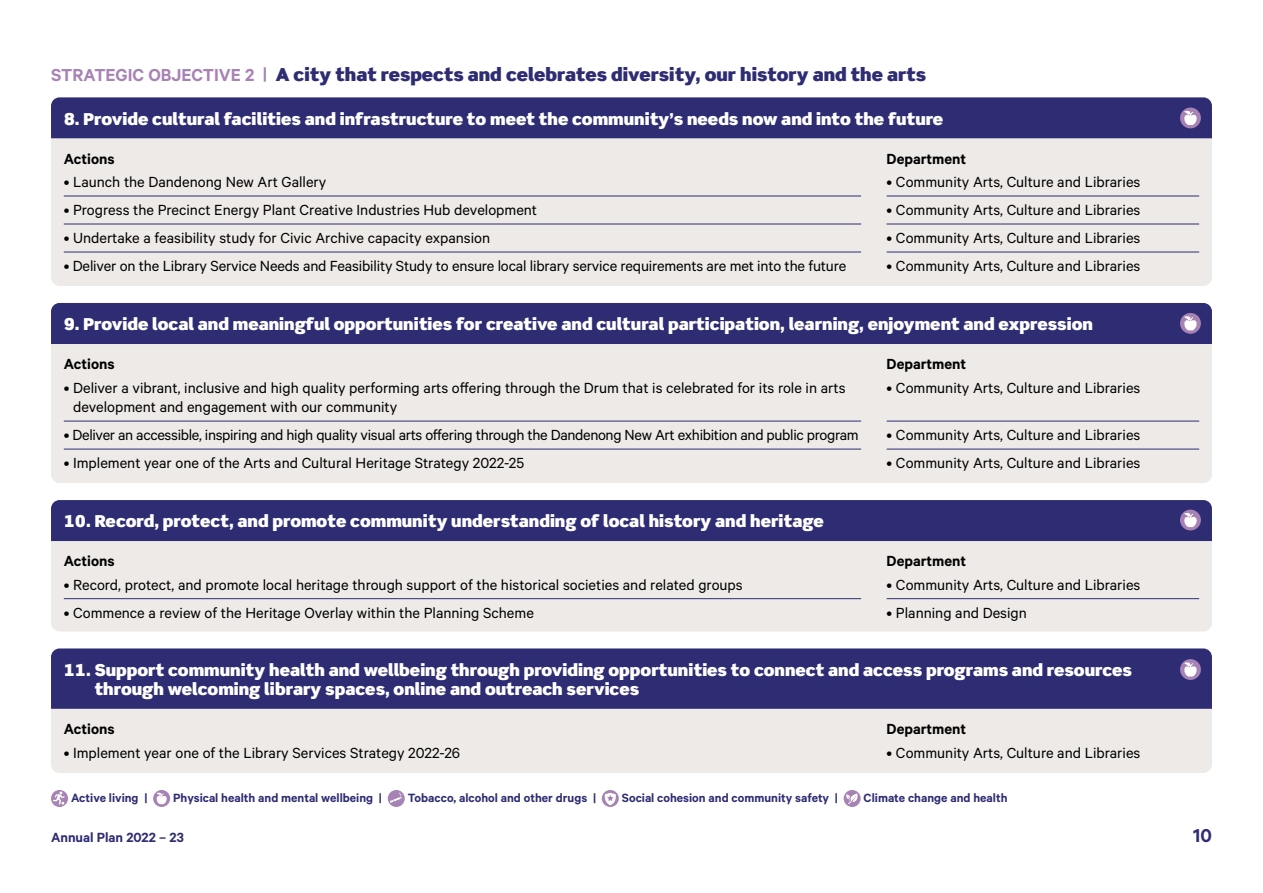
<style>
.page{position:relative;width:1263px;height:893px;background:#fff}
.page>*{position:absolute;margin:0;border:0;box-sizing:border-box;transform-origin:0 0}
.t1{font:600 21px "Calibre";color:#2e2c72}
.t2{font:900 18px "Scene Std";color:#2e2c72}
.t3{font:16.5px/19.5px "Calibre";color:#000}
.t4{font:900 16.5px/19.5px "Scene Std";color:#fff}
.t5{font:16.5px "Calibre";letter-spacing:-.02em;color:#000}
.t6{font:600 16.5px "Calibre";color:#000}
.t7{font:600 15px "Calibre";color:#2e2c72}
.t8{font:600 13.5px "Calibre";color:#2e2c72}
.s1{font-family:"Calibre";font-weight:600;font-size:19.5px;color:#a782b4}
</style>
<div class="page">
<div style="left:51px;top:790px;width:17px;height:17px;background:#a782b4;border-radius:50%"></div>
<svg style="left:53px;top:791px;width:12px;height:14px"></svg>
<div style="left:153px;top:790px;width:17px;height:17px;background:#a782b4;border-radius:50%"></div>
<svg style="left:156px;top:792px;width:11px;height:13px"></svg>
<div style="left:388px;top:790px;width:17px;height:17px;background:#a782b4;border-radius:50%"></div>
<svg style="left:390px;top:792px;width:12px;height:11px"></svg>
<svg style="left:602px;top:790px;width:17px;height:17px"></svg>
<svg style="left:605px;top:793px;width:11px;height:12px"></svg>
<div style="left:844px;top:790px;width:17px;height:17px;background:#a782b4;border-radius:50%"></div>
<svg style="left:846px;top:793px;width:12px;height:14px"></svg>
<div style="left:51px;top:97px;width:1161px;height:42px;background:#2e2c72"></div>
<div style="left:51px;top:139px;width:823px;height:147px;background:#edeae7"></div>
<hr style="left:64px;top:196px;width:797px;height:1px;background:#2e2c72">
<hr style="left:64px;top:224px;width:797px;height:1px;background:#2e2c72">
<hr style="left:64px;top:252px;width:797px;height:1px;background:#2e2c72">
<div style="left:874px;top:139px;width:338px;height:147px;background:#edeae7"></div>
<hr style="left:887px;top:196px;width:312px;height:1px;background:#2e2c72">
<hr style="left:887px;top:224px;width:312px;height:1px;background:#2e2c72">
<hr style="left:887px;top:252px;width:312px;height:1px;background:#2e2c72">
<div style="left:1180px;top:108px;width:21px;height:20px;background:#a782b4;border-radius:50%"></div>
<svg style="left:1184px;top:111px;width:13px;height:14px"></svg>
<div style="left:51px;top:303px;width:1161px;height:41px;background:#2e2c72"></div>
<div style="left:51px;top:344px;width:823px;height:139px;background:#edeae7"></div>
<hr style="left:64px;top:421px;width:797px;height:1px;background:#2e2c72">
<hr style="left:64px;top:449px;width:797px;height:1px;background:#2e2c72">
<div style="left:874px;top:344px;width:338px;height:139px;background:#edeae7"></div>
<hr style="left:887px;top:421px;width:312px;height:1px;background:#2e2c72">
<hr style="left:887px;top:449px;width:312px;height:1px;background:#2e2c72">
<div style="left:1180px;top:313px;width:21px;height:21px;background:#a782b4;border-radius:50%"></div>
<svg style="left:1184px;top:316px;width:13px;height:15px"></svg>
<div style="left:51px;top:500px;width:1161px;height:41px;background:#2e2c72"></div>
<div style="left:51px;top:541px;width:823px;height:90px;background:#edeae7"></div>
<hr style="left:64px;top:598px;width:797px;height:1px;background:#2e2c72">
<div style="left:874px;top:541px;width:338px;height:90px;background:#edeae7"></div>
<hr style="left:887px;top:598px;width:312px;height:1px;background:#2e2c72">
<div style="left:1180px;top:510px;width:21px;height:20px;background:#a782b4;border-radius:50%"></div>
<svg style="left:1184px;top:513px;width:13px;height:15px"></svg>
<div style="left:51px;top:648px;width:1161px;height:61px;background:#2e2c72"></div>
<div style="left:51px;top:709px;width:823px;height:64px;background:#edeae7"></div>
<div style="left:874px;top:709px;width:338px;height:64px;background:#edeae7"></div>
<div style="left:1180px;top:659px;width:21px;height:21px;background:#a782b4;border-radius:50%"></div>
<svg style="left:1184px;top:662px;width:13px;height:15px"></svg>
<p class="t2" style="left:51px;top:63px;width:877px"><span class="s1">STRATEGIC OBJECTIVE 2 |</span> A city that respects and celebrates diversity, our history and the arts</p>
<p class="t4" style="left:64px;top:108px;width:881px">8. Provide cultural facilities and infrastructure to meet the community’s needs now and into the future</p>
<p class="t6" style="left:64px;top:149px;width:52px">Actions</p>
<p class="t3" style="left:64px;top:172px;width:264px">• Launch the Dandenong New Art Gallery</p>
<p class="t3" style="left:64px;top:200px;width:475px">• Progress the Precinct Energy Plant Creative Industries Hub development</p>
<p class="t3" style="left:64px;top:228px;width:428px">• Undertake a feasibility study for Civic Archive capacity expansion</p>
<p class="t3" style="left:64px;top:256px;width:784px">• Deliver on the Library Service Needs and Feasibility Study to ensure local library service requirements are met into the future</p>
<p class="t6" style="left:887px;top:149px;width:81px">Department</p>
<p class="t3" style="left:887px;top:172px;width:255px">• Community Arts, Culture and Libraries</p>
<p class="t3" style="left:887px;top:200px;width:255px">• Community Arts, Culture and Libraries</p>
<p class="t3" style="left:887px;top:228px;width:255px">• Community Arts, Culture and Libraries</p>
<p class="t3" style="left:887px;top:256px;width:255px">• Community Arts, Culture and Libraries</p>
<p class="t4" style="left:64px;top:314px;width:1031px">9. Provide local and meaningful opportunities for creative and cultural participation, learning, enjoyment and expression</p>
<p class="t6" style="left:64px;top:354px;width:52px">Actions</p>
<p class="t3" style="left:73px;top:377px;width:774px;text-indent:-9px">• Deliver a vibrant, inclusive and high quality performing arts offering through the Drum that is celebrated for its role in arts development and engagement with our community</p>
<p class="t5" style="left:64px;top:426px;width:796px">• Deliver an accessible, inspiring and high quality visual arts offering through the Dandenong New Art exhibition and public program</p>
<p class="t3" style="left:64px;top:453px;width:462px">• Implement year one of the Arts and Cultural Heritage Strategy 2022-25</p>
<p class="t6" style="left:887px;top:354px;width:81px">Department</p>
<p class="t3" style="left:887px;top:377px;width:255px">• Community Arts, Culture and Libraries</p>
<p class="t3" style="left:887px;top:425px;width:255px">• Community Arts, Culture and Libraries</p>
<p class="t3" style="left:887px;top:453px;width:255px">• Community Arts, Culture and Libraries</p>
<p class="t4" style="left:64px;top:511px;width:761px">10. Record, protect, and promote community understanding of local history and heritage</p>
<p class="t6" style="left:64px;top:551px;width:52px">Actions</p>
<p class="t3" style="left:64px;top:574px;width:680px">• Record, protect, and promote local heritage through support of the historical societies and related groups</p>
<p class="t3" style="left:64px;top:602px;width:472px">• Commence a review of the Heritage Overlay within the Planning Scheme</p>
<p class="t6" style="left:887px;top:551px;width:81px">Department</p>
<p class="t3" style="left:887px;top:574px;width:255px">• Community Arts, Culture and Libraries</p>
<p class="t3" style="left:887px;top:602px;width:142px">• Planning and Design</p>
<p class="t4" style="left:95px;top:659px;width:1039px;text-indent:-31px">11. Support community health and wellbeing through providing opportunities to connect and access programs and resources through welcoming library spaces, online and outreach services</p>
<p class="t6" style="left:64px;top:719px;width:52px">Actions</p>
<p class="t3" style="left:64px;top:742px;width:398px">• Implement year one of the Library Services Strategy 2022-26</p>
<p class="t6" style="left:887px;top:719px;width:81px">Department</p>
<p class="t3" style="left:887px;top:742px;width:255px">• Community Arts, Culture and Libraries</p>
<p class="t8" style="left:71px;top:790px;width:78px">Active living |</p>
<p class="t8" style="left:173px;top:790px;width:210px">Physical health and mental wellbeing |</p>
<p class="t8" style="left:408px;top:790px;width:190px">Tobacco, alcohol and other drugs |</p>
<p class="t8" style="left:622px;top:790px;width:218px">Social cohesion and community safety |</p>
<p class="t8" style="left:864px;top:790px;width:145px">Climate change and health</p>
<p class="t7" style="left:51px;top:828px;width:134px">Annual Plan 2022 – 23</p>
<p class="t1" style="left:1193px;top:823px;width:20px">10</p>
</div>
